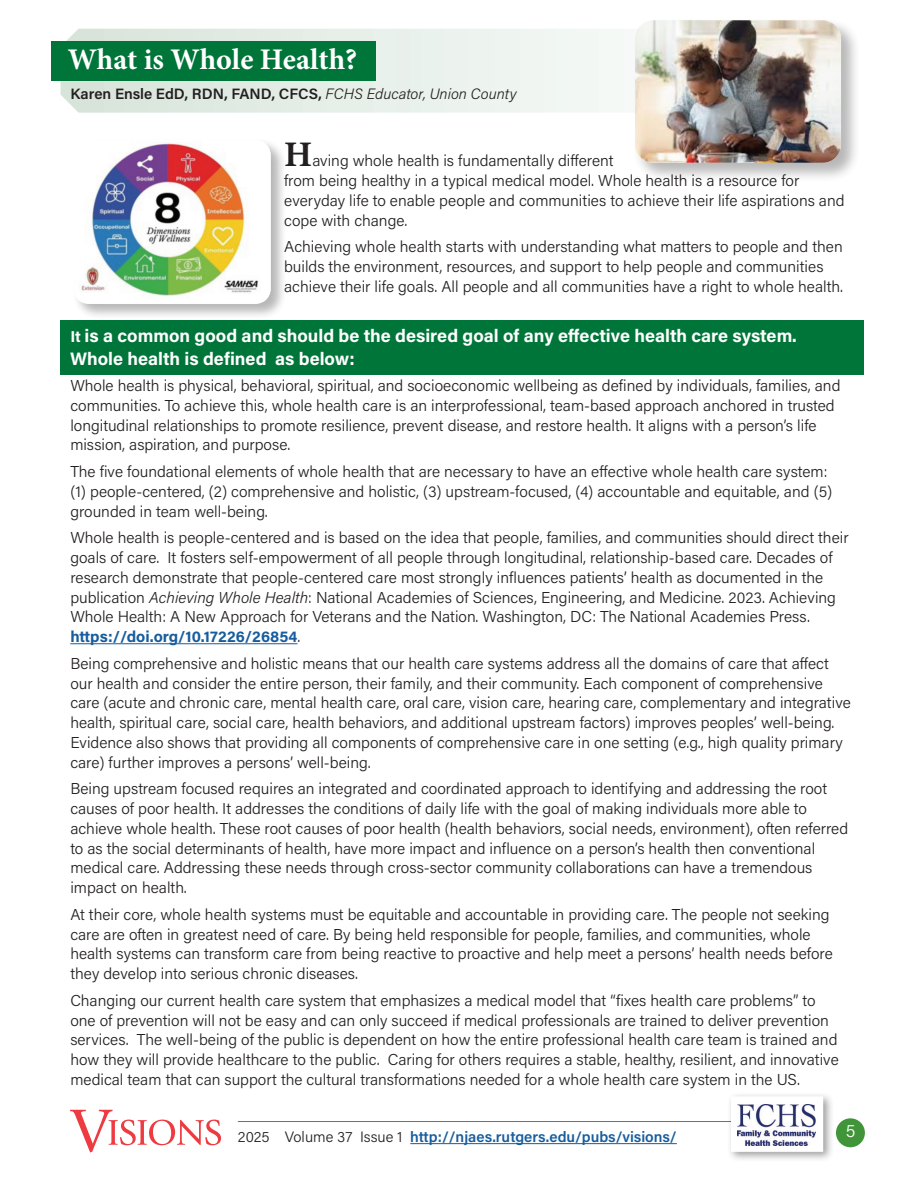
<style>
.page{position:relative;width:918px;height:1188px;background:#fff}
.page>*{position:absolute;margin:0;border:0;box-sizing:border-box;transform-origin:0 0}
.t1{font:700 36px "Minion Pro";color:#231f20}
.t2{font:700 30px "Minion Pro";color:#fff}
.t3{font:700 18px/22.5px "Acumin Pro";color:#fff}
.t4{font:300 18px "Acumin Pro";color:#fff}
.t5{font:300 15.75px/19.8px "Acumin Pro";color:#231f20}
.t6{font:600 15px "Acumin Pro";color:#175d9e}
.t7{font:600 15px "Acumin Pro";color:#231f20}
.s1{font-weight:300;font-style:italic}
.s2{font-size:15.75px}
.s3{font-style:italic}
.s4{font-weight:700;color:#175d9e}
.s5{font-weight:300;color:#231f20}
</style>
<div class="page">
<svg style="left:70px;top:1110px;width:151px;height:42px"></svg>
<hr style="left:238px;top:1121px;width:565px;height:1px;background:#3f9537">
<hr style="left:410px;top:1143px;width:267px;height:1px;background:#175d9e">
<div style="left:727px;top:1092px;width:107px;height:71px;background:#231f20;opacity:.43"></div>
<div style="left:731px;top:1096px;width:92px;height:56px;background:#fff"></div>
<img style="left:738px;top:1104px;width:78px;height:41px">
<div style="left:836px;top:1118px;width:29px;height:29px;background:#3f9537;border-radius:50%"></div>
<div style="left:61px;top:320px;width:803px;height:54px;background:#007539"></div>
<svg style="left:61px;top:29px;width:538px;height:84px"></svg>
<div style="left:52px;top:41px;width:324px;height:40px;background:#007539"></div>
<div style="left:72px;top:138px;width:214px;height:182px;background:#231f20;opacity:.32"></div>
<div style="left:74px;top:140px;width:197px;height:164px;background:#fff;border-radius:15px"></div>
<img style="left:74px;top:141px;width:197px;height:160px">
<div style="left:633px;top:18px;width:227px;height:164px;background:#231f20;opacity:.32"></div>
<img style="left:635px;top:20px;width:206px;height:143px">
<hr style="left:70px;top:643px;width:228px;height:1px;background:#175d9e">
<h2 class="t2" style="left:68px;top:38px;width:291px">What is Whole Health?</h2>
<p class="t7" style="left:70px;top:83px;width:448px">Karen Ensle EdD, RDN, FAND, CFCS, <span class="s1">FCHS Educator, Union County</span></p>
<h1 class="t1" style="left:284px;top:129px;width:30px">H</h1>
<p class="t5" style="left:284px;top:150px;width:562px;text-indent:28px">aving whole health is fundamentally different<br>from being healthy in a typical medical model. Whole health is a resource for everyday life to enable people and communities to achieve their life aspirations and cope with change.</p>
<p class="t5" style="left:284px;top:236px;width:560px">Achieving whole health starts with understanding what matters to people and then builds the environment, resources, and support to help people and communities achieve their life goals. All people and all communities have a right to whole health.</p>
<p class="t3" style="left:70px;top:324px;width:728px"><span class="s2">It</span> is a common good and should be the desired goal of any effective health care system.<br>Whole health is defined as below:</p>
<p class="t5" style="left:70px;top:375px;width:772px">Whole health is physical, behavioral, spiritual, and socioeconomic wellbeing as defined by individuals, families, and communities. To achieve this, whole health care is an interprofessional, team-based approach anchored in trusted longitudinal relationships to promote resilience, prevent disease, and restore health. It aligns with a person’s life mission, aspiration, and purpose.</p>
<p class="t5" style="left:70px;top:461px;width:763px">The five foundational elements of whole health that are necessary to have an effective whole health care system: (1) people-centered, (2) comprehensive and holistic, (3) upstream-focused, (4) accountable and equitable, and (5) grounded in team well-being.</p>
<p class="t5" style="left:70px;top:527px;width:780px">Whole health is people-centered and is based on the idea that people, families, and communities should direct their goals of care. It fosters self-empowerment of all people through longitudinal, relationship-based care. Decades of research demonstrate that people-centered care most strongly influences patients’ health as documented in the publication <span class="s3">Achieving Whole Health</span>: National Academies of Sciences, Engineering, and Medicine. 2023. Achieving Whole Health: A New Approach for Veterans and the Nation. Washington, DC: The National Academies Press. <span class="s4">https://doi.org/10.17226/26854</span>.</p>
<p class="t5" style="left:70px;top:653px;width:782px">Being comprehensive and holistic means that our health care systems address all the domains of care that affect our health and consider the entire person, their family, and their community. Each component of comprehensive care (acute and chronic care, mental health care, oral care, vision care, hearing care, complementary and integrative health, spiritual care, social care, health behaviors, and additional upstream factors) improves peoples’ well-being.<br>Evidence also shows that providing all components of comprehensive care in one setting (e.g., high quality primary care) further improves a persons’ well-being.</p>
<p class="t5" style="left:70px;top:778px;width:779px">Being upstream focused requires an integrated and coordinated approach to identifying and addressing the root causes of poor health. It addresses the conditions of daily life with the goal of making individuals more able to achieve whole health. These root causes of poor health (health behaviors, social needs, environment), often referred to as the social determinants of health, have more impact and influence on a person’s health then conventional medical care. Addressing these needs through cross-sector community collaborations can have a tremendous impact on health.</p>
<p class="t5" style="left:70px;top:904px;width:764px">At their core, whole health systems must be equitable and accountable in providing care. The people not seeking care are often in greatest need of care. By being held responsible for people, families, and communities, whole health systems can transform care from being reactive to proactive and help meet a persons’ health needs before they develop into serious chronic diseases.</p>
<p class="t5" style="left:70px;top:990px;width:770px">Changing our current health care system that emphasizes a medical model that “fixes health care problems” to one of prevention will not be easy and can only succeed if medical professionals are trained to deliver prevention services. The well-being of the public is dependent on how the entire professional health care team is trained and how they will provide healthcare to the public. Caring for others requires a stable, healthy, resilient, and innovative medical team that can support the cultural transformations needed for a whole health care system in the US.</p>
<p class="t6" style="left:238px;top:1126px;width:441px"><span class="s5">2025 Volume 37 Issue 1</span> http://njaes.rutgers.edu/pubs/visions/</p>
<p class="t4" style="left:846px;top:1119px;width:11px">5</p>
</div>
